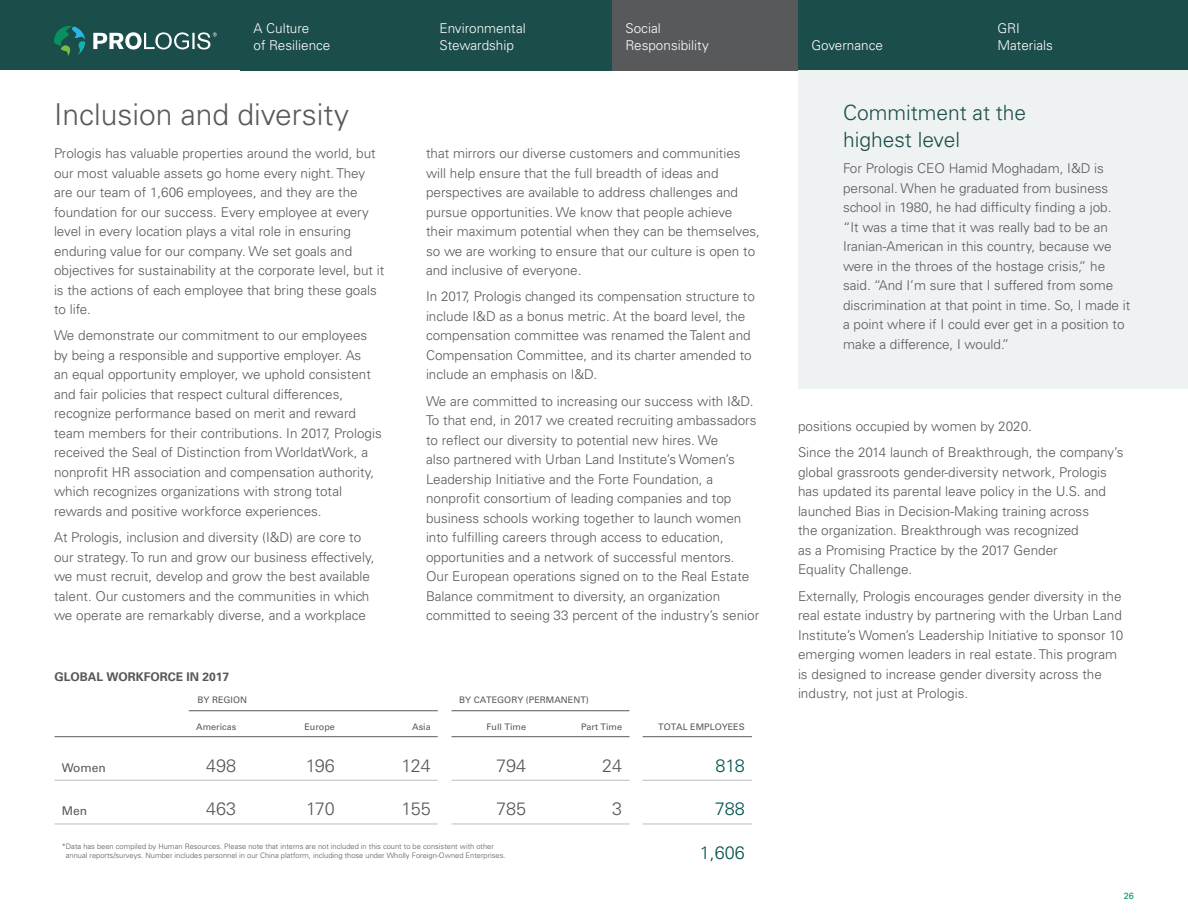
<style>
.page{position:relative;width:1188px;height:918px;background:#fff}
.page>*{position:absolute;margin:0;border:0;box-sizing:border-box;transform-origin:0 0}
.Headline{font:300 30px "Univers LT Std";color:#58595b}
.quote{font:300 21px/27px "Univers LT Std";color:#1b4d4a}
.t1{font:300 18px "Univers LT Std";color:#57585a}
.t2{font:300 18px "Univers LT Std";color:#00524d}
.Body_Copy{font:300 13.5px/19.5px "Univers LT Std";color:#58595b}
.Nav_Body{font:300 13.5px/16.5px "Univers LT Std";color:#fff}
.t3{font:700 12px "Univers LT Std";color:#57585a}
.t4{font:12px "Univers LT Std";color:#57585a}
.t5{font:9px "Univers LT Std";color:#57585a}
.folio{font:9px "Univers LT Std";color:#008e5b}
.t6{font:300 7.5px/9px "Univers LT Std";color:#57585a}
</style>
<div class="page">
<hr style="left:55px;top:780px;width:383px;height:1px;background:#bcbdc0">
<hr style="left:55px;top:824px;width:383px;height:1px;background:#bcbdc0">
<hr style="left:55px;top:736px;width:383px;height:1px;background:#57585a">
<hr style="left:189px;top:710px;width:249px;height:1px;background:#57585a">
<hr style="left:452px;top:780px;width:178px;height:1px;background:#bcbdc0">
<hr style="left:452px;top:824px;width:178px;height:1px;background:#bcbdc0">
<hr style="left:452px;top:736px;width:178px;height:1px;background:#57585a">
<hr style="left:452px;top:710px;width:178px;height:1px;background:#57585a">
<hr style="left:643px;top:780px;width:109px;height:1px;background:#bcbdc0">
<hr style="left:643px;top:824px;width:109px;height:1px;background:#bcbdc0">
<hr style="left:643px;top:736px;width:109px;height:1px;background:#57585a">
<div style="left:798px;top:0;width:390px;height:388px;background:#eff2f3"></div>
<div style="left:0;top:0;width:1188px;height:70px;background:#1b4d4a"></div>
<svg style="left:54px;top:26px;width:31px;height:30px"></svg>
<svg style="left:93px;top:32px;width:124px;height:18px"></svg>
<div style="left:612px;top:0;width:186px;height:70px;background:#58595b"></div>
<p class="Nav_Body" style="left:254px;top:20px;width:79px">A Culture<br>of Resilience</p>
<p class="Headline" style="left:54px;top:97px;width:297px">Inclusion and diversity</p>
<p class="Body_Copy" style="left:54px;top:144px;width:332px">Prologis has valuable properties around the world, but our most valuable assets go home every night. They are our team of 1,606 employees, and they are the foundation for our success. Every employee at every level in every location plays a vital role in ensuring enduring value for our company. We set goals and objectives for sustainability at the corporate level, but it is the actions of each employee that bring these goals to life.</p>
<p class="Body_Copy" style="left:54px;top:326px;width:329px">We demonstrate our commitment to our employees by being a responsible and supportive employer. As<br>an equal opportunity employer, we uphold consistent and fair policies that respect cultural differences, recognize performance based on merit and reward team members for their contributions. In 2017, Prologis received the Seal of Distinction from WorldatWork, a nonprofit HR association and compensation authority, which recognizes organizations with strong total rewards and positive workforce experiences.</p>
<p class="Body_Copy" style="left:54px;top:528px;width:322px">At Prologis, inclusion and diversity (I&amp;D) are core to our strategy. To run and grow our business effectively, we must recruit, develop and grow the best available talent. Our customers and the communities in which we operate are remarkably diverse, and a workplace</p>
<p class="t3" style="left:55px;top:669px;width:176px">GLOBAL WORKFORCE IN 2017</p>
<p class="Nav_Body" style="left:440px;top:20px;width:88px">Environmental<br>Stewardship</p>
<p class="Nav_Body" style="left:626px;top:20px;width:85px">Social<br>Responsibility</p>
<p class="Body_Copy" style="left:426px;top:144px;width:336px">that mirrors our diverse customers and communities will help ensure that the full breadth of ideas and perspectives are available to address challenges and pursue opportunities. We know that people achieve their maximum potential when they can be themselves, so we are working to ensure that our culture is open to and inclusive of everyone.</p>
<p class="Body_Copy" style="left:426px;top:287px;width:330px">In 2017, Prologis changed its compensation structure to include I&amp;D as a bonus metric. At the board level, the compensation committee was renamed the Talent and Compensation Committee, and its charter amended to include an emphasis on I&amp;D.</p>
<p class="Body_Copy" style="left:426px;top:391px;width:335px">We are committed to increasing our success with I&amp;D.<br>To that end, in 2017 we created recruiting ambassadors to reflect our diversity to potential new hires. We<br>also partnered with Urban Land Institute’s Women’s Leadership Initiative and the Forte Foundation, a nonprofit consortium of leading companies and top business schools working together to launch women into fulfilling careers through access to education, opportunities and a network of successful mentors.<br>Our European operations signed on to the Real Estate Balance commitment to diversity, an organization committed to seeing 33 percent of the industry’s senior</p>
<p class="t5" style="left:198px;top:695px;width:51px">BY REGION</p>
<p class="t5" style="left:459px;top:695px;width:131px">BY CATEGORY (PERMANENT)</p>
<p class="t5" style="left:196px;top:722px;width:42px">Americas</p>
<p class="t5" style="left:304px;top:722px;width:32px">Europe</p>
<p class="t5" style="left:412px;top:722px;width:20px">Asia</p>
<p class="t5" style="left:487px;top:722px;width:41px">Full Time</p>
<p class="t5" style="left:581px;top:722px;width:43px">Part Time</p>
<p class="t5" style="left:658px;top:722px;width:88px">TOTAL EMPLOYEES</p>
<p class="t4" style="left:62px;top:761px;width:46px">Women</p>
<p class="t1" style="left:602px;top:755px;width:22px">24</p>
<p class="t1" style="left:206px;top:755px;width:32px">498</p>
<p class="t1" style="left:306px;top:755px;width:31px">196</p>
<p class="t1" style="left:402px;top:755px;width:31px">124</p>
<p class="t1" style="left:496px;top:755px;width:32px">794</p>
<p class="t2" style="left:715px;top:755px;width:31px">818</p>
<p class="t4" style="left:62px;top:804px;width:27px">Men</p>
<p class="t1" style="left:206px;top:798px;width:32px">463</p>
<p class="t1" style="left:306px;top:798px;width:30px">170</p>
<p class="t1" style="left:402px;top:798px;width:31px">155</p>
<p class="t1" style="left:496px;top:798px;width:32px">785</p>
<p class="t6" style="left:66px;top:842px;width:441px;text-indent:-4px">*Data has been compiled by Human Resources. Please note that interns are not included in this count to be consistent with other annual reports/surveys. Number includes personnel in our China platform, including those under Wholly Foreign-Owned Enterprises.</p>
<p class="t1" style="left:612px;top:798px;width:12px">3</p>
<p class="t2" style="left:715px;top:798px;width:32px">788</p>
<p class="t2" style="left:700px;top:841px;width:47px">1,606</p>
<p class="Nav_Body" style="left:812px;top:37px;width:73px">Governance</p>
<p class="Nav_Body" style="left:998px;top:20px;width:57px">GRI<br>Materials</p>
<p class="quote" style="left:843px;top:99px;width:185px">Commitment at the highest level</p>
<p class="Body_Copy" style="left:843px;top:159px;width:289px">For Prologis CEO Hamid Moghadam, I&amp;D is personal. When he graduated from business school in 1980, he had difficulty finding a job. “It was a time that it was really bad to be an Iranian-American in this country, because we were in the throes of the hostage crisis,” he said. “And I’m sure that I suffered from some discrimination at that point in time. So, I made it a point where if I could ever get in a position to make a difference, I would.”</p>
<p class="Body_Copy" style="left:798px;top:417px;width:236px">positions occupied by women by 2020.</p>
<p class="Body_Copy" style="left:798px;top:443px;width:327px">Since the 2014 launch of Breakthrough, the company’s global grassroots gender-diversity network, Prologis has updated its parental leave policy in the U.S. and launched Bias in Decision-Making training across<br>the organization. Breakthrough was recognized<br>as a Promising Practice by the 2017 Gender<br>Equality Challenge.</p>
<p class="Body_Copy" style="left:798px;top:586px;width:327px">Externally, Prologis encourages gender diversity in the real estate industry by partnering with the Urban Land Institute’s Women’s Leadership Initiative to sponsor 10 emerging women leaders in real estate. This program is designed to increase gender diversity across the industry, not just at Prologis.</p>
<p class="folio" style="left:1124px;top:890px;width:12px">26</p>
</div>
